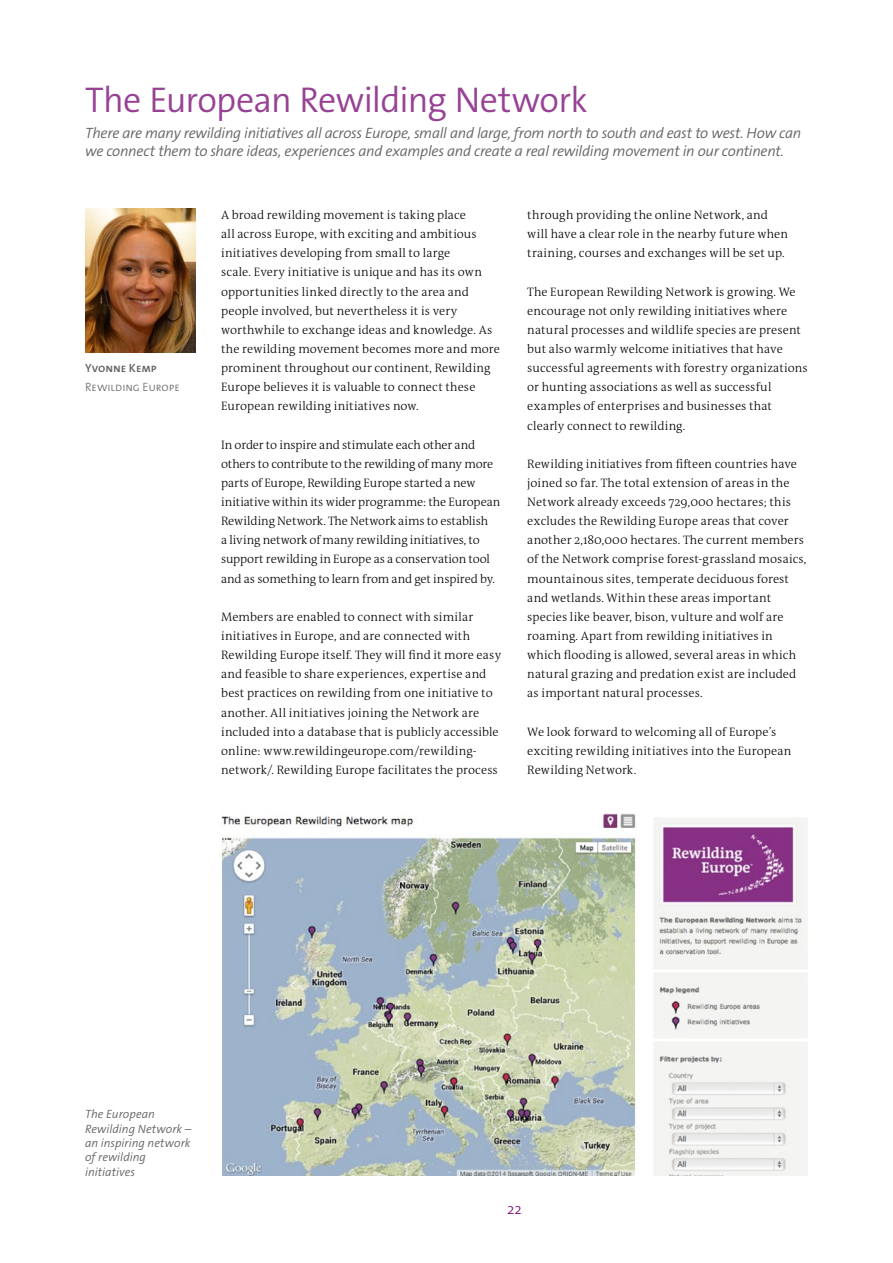
<style>
.page{position:relative;width:893px;height:1263px;background:#fff}
.page>*{position:absolute;margin:0;border:0;box-sizing:border-box;transform-origin:0 0}
.Heading_2{font:300 36px "The Sans Os F";letter-spacing:-.03em;color:#974294}
.Heading_4{font:italic 300 15px/18px "The Sans Os F";letter-spacing:-.02em;color:#636466}
.t1{font:300 15px "The Sans Os F";color:#7c0072}
.Body_text{font:300 12.3px/19.2px "The Antiqua B W3";letter-spacing:.01em;color:#000}
.Body_text-2{font:300 12.3px/19.2px "The Antiqua B W3";letter-spacing:-.01em;color:#000}
.Heading_4-2{font:italic 300 12px/14.4px "The Sans Os F";color:#636466}
.Heading_4-3{font:300 12px "The Sans Os F";color:#636466}
.Heading_4-4{font:600 12px "The Sans Os F";letter-spacing:-.005em;color:#636466}
</style>
<div class="page">
<img style="left:85px;top:208px;width:111px;height:145px">
<img style="left:221px;top:813px;width:587px;height:363px">
<p class="Heading_2" style="left:85px;top:76px;width:504px">The European Rewilding Network</p>
<p class="Heading_4" style="left:85px;top:124px;width:718px">There are many rewilding initiatives all across Europe, small and large, from north to south and east to west. How can we connect them to share ideas, experiences and examples and create a real rewilding movement in our continent.</p>
<p class="Heading_4-4" style="left:85px;top:360px;width:73px">Yvonne Kemp</p>
<p class="Heading_4-3" style="left:85px;top:379px;width:96px">Rewilding Europe</p>
<p class="Body_text" style="left:221px;top:205px;width:280px">A broad rewilding movement is taking place<br>all across Europe, with exciting and ambitious initiatives developing from small to large<br>scale. Every initiative is unique and has its own opportunities linked directly to the area and people involved, but nevertheless it is very worthwhile to exchange ideas and knowledge. As the rewilding movement becomes more and more prominent throughout our continent, Rewilding Europe believes it is valuable to connect these European rewilding initiatives now.</p>
<p class="Body_text-2" style="left:221px;top:435px;width:281px">In order to inspire and stimulate each other and others to contribute to the rewilding of many more parts of Europe, Rewilding Europe started a new initiative within its wider programme: the European Rewilding Network. The Network aims to establish<br>a living network of many rewilding initiatives, to support rewilding in Europe as a conservation tool and as something to learn from and get inspired by.</p>
<p class="Body_text" style="left:221px;top:607px;width:282px">Members are enabled to connect with similar initiatives in Europe, and are connected with Rewilding Europe itself. They will find it more easy and feasible to share experiences, expertise and best practices on rewilding from one initiative to another. All initiatives joining the Network are included into a database that is publicly accessible online: www.rewildingeurope.com/rewilding&shy;network/. Rewilding Europe facilitates the process</p>
<p class="Body_text" style="left:527px;top:205px;width:262px">through providing the online Network, and will have a clear role in the nearby future when training, courses and exchanges will be set up.</p>
<p class="Body_text" style="left:527px;top:282px;width:282px">The European Rewilding Network is growing. We encourage not only rewilding initiatives where natural processes and wildlife species are present but also warmly welcome initiatives that have successful agreements with forestry organizations or hunting associations as well as successful examples of enterprises and businesses that clearly connect to rewilding.</p>
<p class="Body_text" style="left:527px;top:454px;width:281px">Rewilding initiatives from fifteen countries have joined so far. The total extension of areas in the Network already exceeds 729,000 hectares; this excludes the Rewilding Europe areas that cover another 2,180,000 hectares. The current members of the Network comprise forest-grassland mosaics, mountainous sites, temperate deciduous forest and wetlands. Within these areas important species like beaver, bison, vulture and wolf are roaming. Apart from rewilding initiatives in which flooding is allowed, several areas in which natural grazing and predation exist are included as important natural processes.</p>
<p class="Body_text" style="left:527px;top:722px;width:266px">We look forward to welcoming all of Europe’s exciting rewilding initiatives into the European<br>Rewilding Network.</p>
<p class="Heading_4-2" style="left:85px;top:1107px;width:108px">The European<br>Rewilding Network – an inspiring network of rewilding initiatives</p>
<p class="t1" style="left:507px;top:1199px;width:16px">22</p>
</div>
